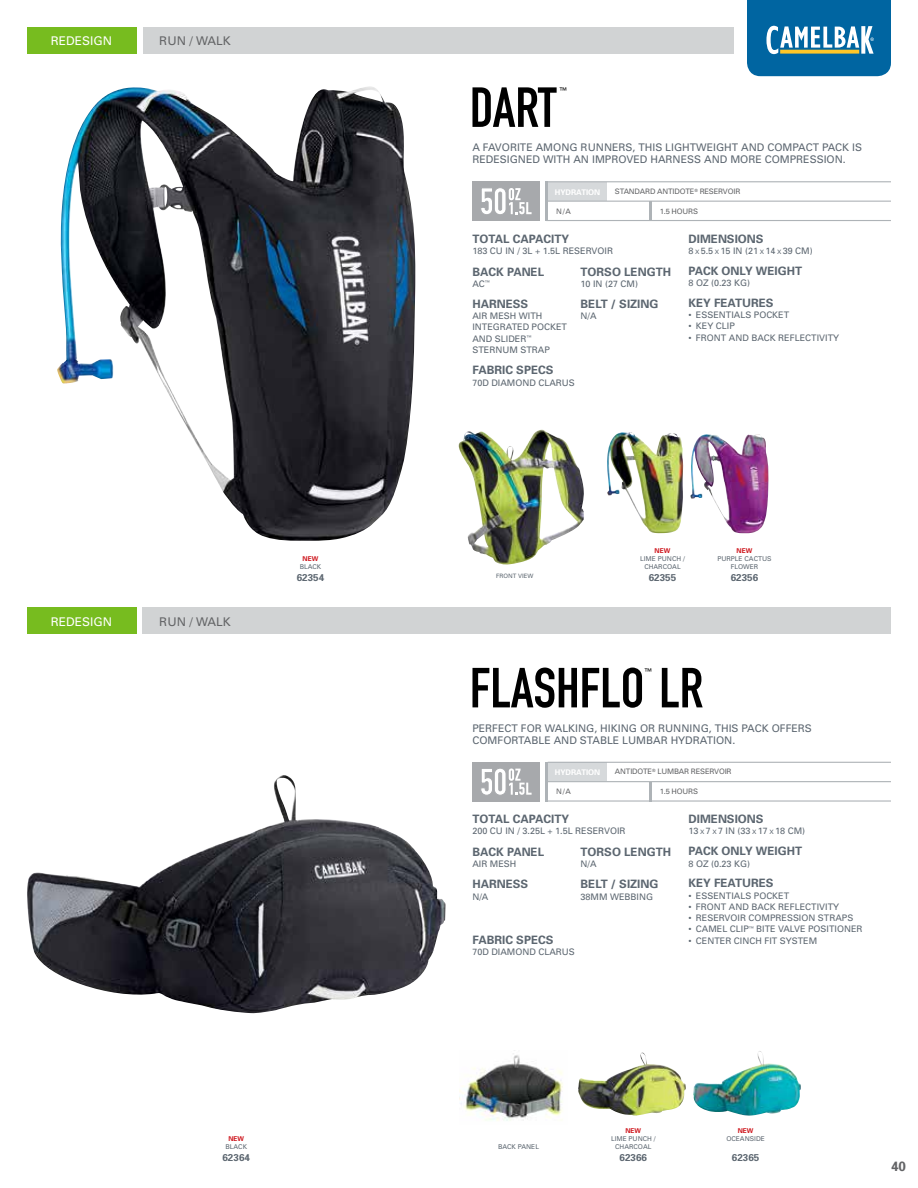
<style>
.page{position:relative;width:918px;height:1188px;background:#fff}
.page>*{position:absolute;margin:0;border:0;box-sizing:border-box;transform-origin:0 0}
.t1{font:55.5px "DIN Engschrift";color:#000}
.t2{font:700 13.5px "Univers";color:#636466}
.t3{font:12px "Univers";color:#636466}
.t4{font:12px "Univers";color:#fff}
.t5{font:700 11.55px "Univers";color:#5c6670}
.t6{font:10.5px/12px "Univers";color:#5c6670}
.t7{font:700 9.9px "Univers";color:#5c6670}
.t8{font:9px/11.2px "Univers";color:#5c6670}
.t9{font:700 7.8px "Univers";color:#fff}
.t10{font:7.8px "DIN Engschrift";color:#000}
.t11{font:7.5px "Univers";letter-spacing:-.02em;color:#636466}
.t12{font:6.6px/7.9px "Univers";color:#5c6670;text-align:center}
.t13{font:700 6.6px "Univers";color:#ce171e}
.t14{font:6px "Univers";color:#5c6670}
.s1{font-size:6px}
</style>
<div class="page">
<img style="left:459px;top:430px;width:125px;height:135px">
<img style="left:57px;top:86px;width:359px;height:455px">
<img style="left:607px;top:432px;width:77px;height:101px">
<img style="left:690px;top:434px;width:79px;height:99px">
<img style="left:27px;top:775px;width:419px;height:239px">
<img style="left:578px;top:1052px;width:108px;height:64px">
<img style="left:693px;top:1051px;width:108px;height:65px">
<img style="left:459px;top:1053px;width:104px;height:68px">
<div style="left:27px;top:27px;width:109px;height:27px;background:#77bc1f"></div>
<div style="left:143px;top:27px;width:591px;height:27px;background:#d1d3d4"></div>
<svg style="left:747px;top:0;width:144px;height:76px;background:#267aa9"></svg>
<div style="left:27px;top:608px;width:109px;height:26px;background:#77bc1f"></div>
<div style="left:143px;top:608px;width:748px;height:26px;background:#d1d3d4"></div>
<div style="left:472px;top:181px;width:68px;height:40px;background:#a7a9ac"></div>
<svg style="left:481px;top:188px;width:51px;height:27px"></svg>
<div style="left:472px;top:762px;width:68px;height:40px;background:#a7a9ac"></div>
<svg style="left:481px;top:768px;width:51px;height:27px"></svg>
<div style="left:548px;top:182px;width:59px;height:19px;background:#d6d9db"></div>
<hr style="left:546px;top:181px;width:2px;height:40px;background:#aeb3b7">
<hr style="left:649px;top:201px;width:3px;height:20px;background:#aeb3b7">
<hr style="left:546px;top:201px;width:345px;height:1px;background:#aeb3b7">
<hr style="left:548px;top:181px;width:343px;height:1px;background:#aeb3b7">
<hr style="left:546px;top:220px;width:345px;height:1px;background:#aeb3b7">
<div style="left:548px;top:763px;width:59px;height:18px;background:#d6d9db"></div>
<hr style="left:546px;top:762px;width:2px;height:40px;background:#aeb3b7">
<hr style="left:649px;top:782px;width:3px;height:19px;background:#aeb3b7">
<hr style="left:546px;top:781px;width:345px;height:1px;background:#aeb3b7">
<hr style="left:548px;top:762px;width:343px;height:1px;background:#aeb3b7">
<hr style="left:546px;top:800px;width:345px;height:2px;background:#aeb3b7">
<h3 class="t4" style="left:51px;top:34px;width:63px">REDESIGN</h3>
<h3 class="t3" style="left:159px;top:34px;width:73px">RUN / WALK</h3>
<h3 class="t4" style="left:51px;top:614px;width:63px">REDESIGN</h3>
<h3 class="t3" style="left:159px;top:614px;width:73px">RUN / WALK</h3>
<p class="t13" style="left:303px;top:554px;width:17px">NEW</p>
<p class="t12" style="left:300px;top:562px;width:23px">BLACK</p>
<p class="t7" style="left:297px;top:571px;width:29px">62354</p>
<p class="t13" style="left:228px;top:1135px;width:17px">NEW</p>
<p class="t12" style="left:225px;top:1143px;width:23px">BLACK</p>
<p class="t7" style="left:222px;top:1151px;width:29px">62364</p>
<h1 class="t1" style="left:470px;top:75px;width:88px">DART</h1>
<p class="t10" style="left:560px;top:86px;width:9px">™</p>
<p class="t6" style="left:472px;top:141px;width:391px">A FAVORITE AMONG RUNNERS, THIS LIGHTWEIGHT AND COMPACT PACK IS<br>REDESIGNED WITH AN IMPROVED HARNESS AND MORE COMPRESSION.</p>
<p class="t9" style="left:555px;top:187px;width:47px">HYDRATION</p>
<p class="t11" style="left:615px;top:187px;width:127px">STANDARD ANTIDOTE<sup>®</sup> RESERVOIR</p>
<p class="t11" style="left:556px;top:206px;width:16px">N/A</p>
<p class="t11" style="left:660px;top:206px;width:40px">1.5 HOURS</p>
<p class="t5" style="left:472px;top:231px;width:98px">TOTAL CAPACITY</p>
<p class="t8" style="left:472px;top:245px;width:142px">183 CU IN / 3L + 1.5L RESERVOIR</p>
<p class="t5" style="left:472px;top:264px;width:73px">BACK PANEL</p>
<p class="t8" style="left:472px;top:278px;width:19px">AC<sup>™</sup></p>
<p class="t5" style="left:472px;top:296px;width:57px">HARNESS</p>
<p class="t8" style="left:472px;top:310px;width:96px">AIR MESH WITH<br>INTEGRATED POCKET<br>AND SLIDER<sup>™<br></sup>STERNUM STRAP</p>
<p class="t5" style="left:581px;top:264px;width:92px">TORSO LENGTH</p>
<p class="t8" style="left:581px;top:278px;width:59px">10 IN (27 CM)</p>
<p class="t5" style="left:581px;top:296px;width:79px">BELT / SIZING</p>
<p class="t8" style="left:581px;top:310px;width:18px">N/A</p>
<p class="t5" style="left:472px;top:363px;width:83px">FABRIC SPECS</p>
<p class="t8" style="left:472px;top:377px;width:104px">70D DIAMOND CLARUS</p>
<p class="t5" style="left:688px;top:231px;width:77px">DIMENSIONS</p>
<p class="t8" style="left:688px;top:245px;width:126px">8 <span class="s1">X</span> 5.5 <span class="s1">X</span> 15 IN (21 <span class="s1">X</span> 14 <span class="s1">X</span> 39 CM)</p>
<p class="t5" style="left:688px;top:263px;width:115px">PACK ONLY WEIGHT</p>
<p class="t8" style="left:688px;top:277px;width:63px">8 OZ (0.23 KG)</p>
<p class="t5" style="left:688px;top:295px;width:87px">KEY FEATURES</p>
<p class="t8" style="left:688px;top:309px;width:102px">• ESSENTIALS POCKET</p>
<p class="t8" style="left:688px;top:321px;width:48px">• KEY CLIP</p>
<p class="t8" style="left:688px;top:332px;width:152px">• FRONT AND BACK REFLECTIVITY</p>
<p class="t14" style="left:496px;top:572px;width:39px">FRONT VIEW</p>
<p class="t13" style="left:655px;top:546px;width:17px">NEW</p>
<p class="t12" style="left:640px;top:554px;width:46px">LIME PUNCH /<br>CHARCOAL</p>
<p class="t7" style="left:649px;top:571px;width:29px">62355</p>
<p class="t13" style="left:737px;top:546px;width:17px">NEW</p>
<p class="t12" style="left:717px;top:554px;width:56px">PURPLE CACTUS<br>FLOWER</p>
<p class="t7" style="left:731px;top:571px;width:29px">62356</p>
<h1 class="t1" style="left:470px;top:655px;width:235px">FLASHFLO LR</h1>
<p class="t10" style="left:644px;top:666px;width:9px">™</p>
<p class="t6" style="left:472px;top:722px;width:341px">PERFECT FOR WALKING, HIKING OR RUNNING, THIS PACK OFFERS<br>COMFORTABLE AND STABLE LUMBAR HYDRATION.</p>
<p class="t9" style="left:555px;top:767px;width:47px">HYDRATION</p>
<p class="t11" style="left:615px;top:767px;width:118px">ANTIDOTE<sup>®</sup> LUMBAR RESERVOIR</p>
<p class="t11" style="left:556px;top:787px;width:16px">N/A</p>
<p class="t11" style="left:660px;top:787px;width:40px">1.5 HOURS</p>
<p class="t5" style="left:472px;top:812px;width:98px">TOTAL CAPACITY</p>
<p class="t8" style="left:472px;top:825px;width:155px">200 CU IN / 3.25L + 1.5L RESERVOIR</p>
<p class="t5" style="left:472px;top:845px;width:73px">BACK PANEL</p>
<p class="t8" style="left:472px;top:858px;width:46px">AIR MESH</p>
<p class="t5" style="left:472px;top:877px;width:57px">HARNESS</p>
<p class="t8" style="left:472px;top:891px;width:18px">N/A</p>
<p class="t5" style="left:581px;top:845px;width:92px">TORSO LENGTH</p>
<p class="t8" style="left:581px;top:858px;width:18px">N/A</p>
<p class="t5" style="left:581px;top:877px;width:79px">BELT / SIZING</p>
<p class="t8" style="left:581px;top:891px;width:74px">38MM WEBBING</p>
<p class="t5" style="left:472px;top:933px;width:83px">FABRIC SPECS</p>
<p class="t8" style="left:472px;top:946px;width:104px">70D DIAMOND CLARUS</p>
<p class="t5" style="left:688px;top:812px;width:77px">DIMENSIONS</p>
<p class="t8" style="left:688px;top:825px;width:118px">13 <span class="s1">X</span> 7 <span class="s1">X</span> 7 IN (33 <span class="s1">X</span> 17 <span class="s1">X</span> 18 CM)</p>
<p class="t5" style="left:688px;top:844px;width:115px">PACK ONLY WEIGHT</p>
<p class="t8" style="left:688px;top:858px;width:63px">8 OZ (0.23 KG)</p>
<p class="t5" style="left:688px;top:876px;width:87px">KEY FEATURES</p>
<p class="t8" style="left:688px;top:890px;width:102px">• ESSENTIALS POCKET</p>
<p class="t8" style="left:688px;top:901px;width:152px">• FRONT AND BACK REFLECTIVITY</p>
<p class="t8" style="left:688px;top:912px;width:166px">• RESERVOIR COMPRESSION STRAPS</p>
<p class="t8" style="left:688px;top:924px;width:176px">• CAMEL CLIP<sup>™</sup> BITE VALVE POSITIONER</p>
<p class="t8" style="left:689px;top:935px;width:130px">• CENTER CINCH FIT SYSTEM</p>
<p class="t12" style="left:498px;top:1143px;width:42px">BACK PANEL</p>
<p class="t13" style="left:625px;top:1127px;width:17px">NEW</p>
<p class="t12" style="left:611px;top:1135px;width:46px">LIME PUNCH /<br>CHARCOAL</p>
<p class="t7" style="left:620px;top:1151px;width:29px">62366</p>
<p class="t13" style="left:738px;top:1127px;width:17px">NEW</p>
<p class="t12" style="left:726px;top:1135px;width:40px">OCEANSIDE</p>
<p class="t7" style="left:732px;top:1151px;width:29px">62365</p>
<h2 class="t2" style="left:891px;top:1158px;width:17px">40</h2>
</div>
